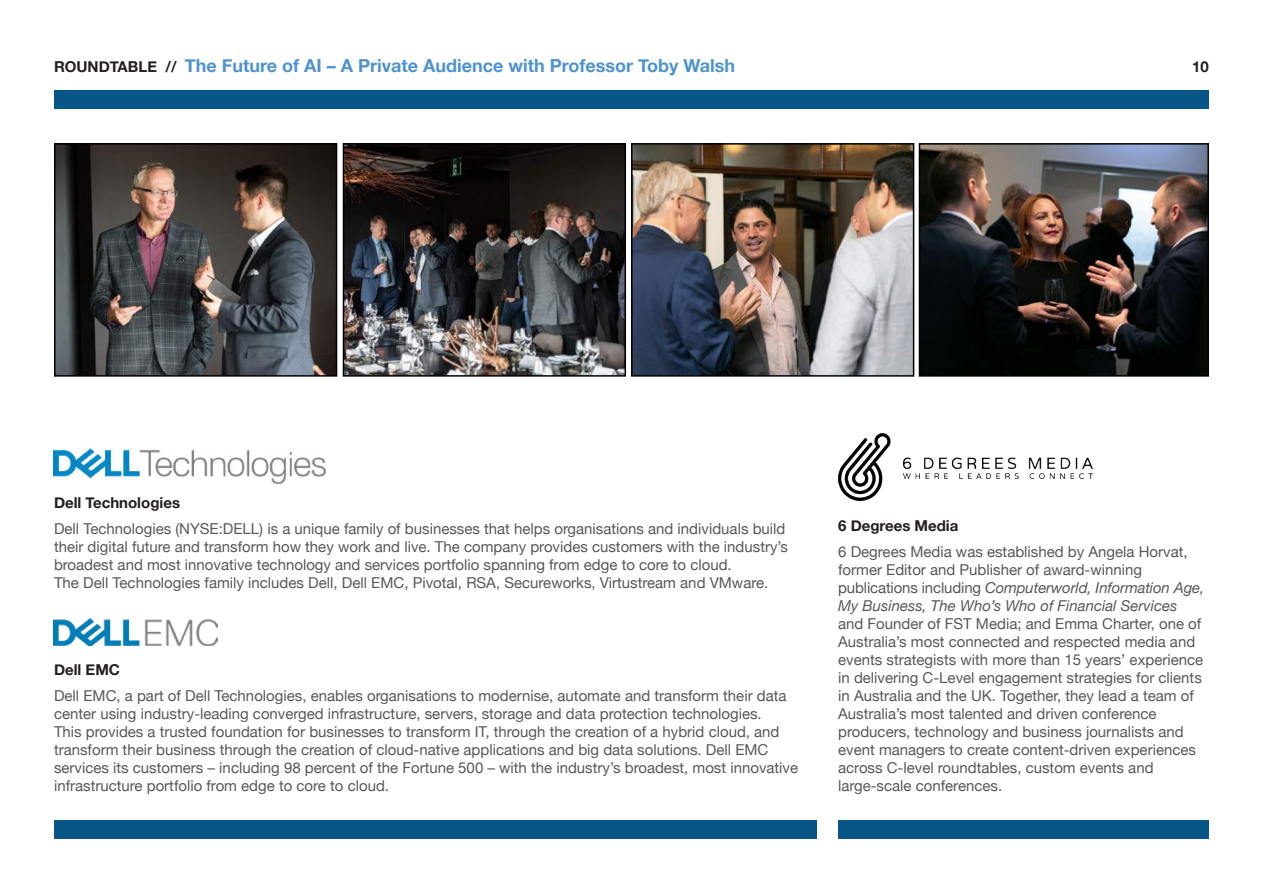
<style>
.page{position:relative;width:1263px;height:893px;background:#fff}
.page>*{position:absolute;margin:0;border:0;box-sizing:border-box;transform-origin:0 0}
.t1{font:700 18px "Helvetica Neue";color:#4e93ce}
.t2{font:15px/18px "Helvetica Neue";color:#57585a}
.t3{font:700 15px "Helvetica Neue";color:#231f20}
.s1{font-size:15px;color:#231f20}
.s2{font-style:italic}
</style>
<div class="page">
<div style="left:54px;top:90px;width:1155px;height:18px;background:#085687"></div>
<img style="left:838px;top:434px;width:255px;height:66px">
<div style="left:54px;top:821px;width:763px;height:18px;background:#085687"></div>
<div style="left:838px;top:821px;width:371px;height:18px;background:#085687"></div>
<img style="left:53px;top:618px;width:164px;height:27px">
<img style="left:57px;top:146px;width:277px;height:228px">
<div style="left:54px;top:143px;width:283px;height:234px;border:2px solid #010101"></div>
<img style="left:922px;top:146px;width:284px;height:228px">
<div style="left:919px;top:143px;width:290px;height:234px;border:2px solid #010101"></div>
<img style="left:346px;top:146px;width:277px;height:228px">
<div style="left:343px;top:143px;width:283px;height:234px;border:2px solid #010101"></div>
<img style="left:634px;top:146px;width:277px;height:228px">
<div style="left:631px;top:143px;width:283px;height:234px;border:2px solid #010101"></div>
<img style="left:54px;top:448px;width:272px;height:36px">
<p class="t1" style="left:54px;top:51px;width:683px"><span class="s1">ROUNDTABLE //</span> The Future of AI – A Private Audience with Professor Toby Walsh</p>
<p class="t3" style="left:1192px;top:54px;width:18px">10</p>
<p class="t3" style="left:54px;top:490px;width:128px">Dell Technologies</p>
<p class="t2" style="left:54px;top:521px;width:736px">Dell Technologies (NYSE:DELL) is a unique family of businesses that helps organisations and individuals build their digital future and transform how they work and live. The company provides customers with the industry’s broadest and most innovative technology and services portfolio spanning from edge to core to cloud.<br>The Dell Technologies family includes Dell, Dell EMC, Pivotal, RSA, Secureworks, Virtustream and VMware.</p>
<p class="t3" style="left:54px;top:658px;width:68px">Dell EMC</p>
<p class="t2" style="left:54px;top:688px;width:746px">Dell EMC, a part of Dell Technologies, enables organisations to modernise, automate and transform their data center using industry-leading converged infrastructure, servers, storage and data protection technologies.<br>This provides a trusted foundation for businesses to transform IT, through the creation of a hybrid cloud, and transform their business through the creation of cloud-native applications and big data solutions. Dell EMC services its customers – including 98 percent of the Fortune 500 – with the industry’s broadest, most innovative infrastructure portfolio from edge to core to cloud.</p>
<p class="t3" style="left:838px;top:514px;width:122px">6 Degrees Media</p>
<p class="t2" style="left:838px;top:544px;width:367px">6 Degrees Media was established by Angela Horvat, former Editor and Publisher of award-winning publications including <span class="s2">Computerworld, Information Age, My Business, The Who’s Who of Financial Services</span></p>
<p class="t2" style="left:838px;top:616px;width:367px">and Founder of FST Media; and Emma Charter, one of Australia’s most connected and respected media and events strategists with more than 15 years’ experience in delivering C-Level engagement strategies for clients in Australia and the UK. Together, they lead a team of Australia’s most talented and driven conference producers, technology and business journalists and event managers to create content-driven experiences across C-level roundtables, custom events and large-scale conferences.</p>
</div>
